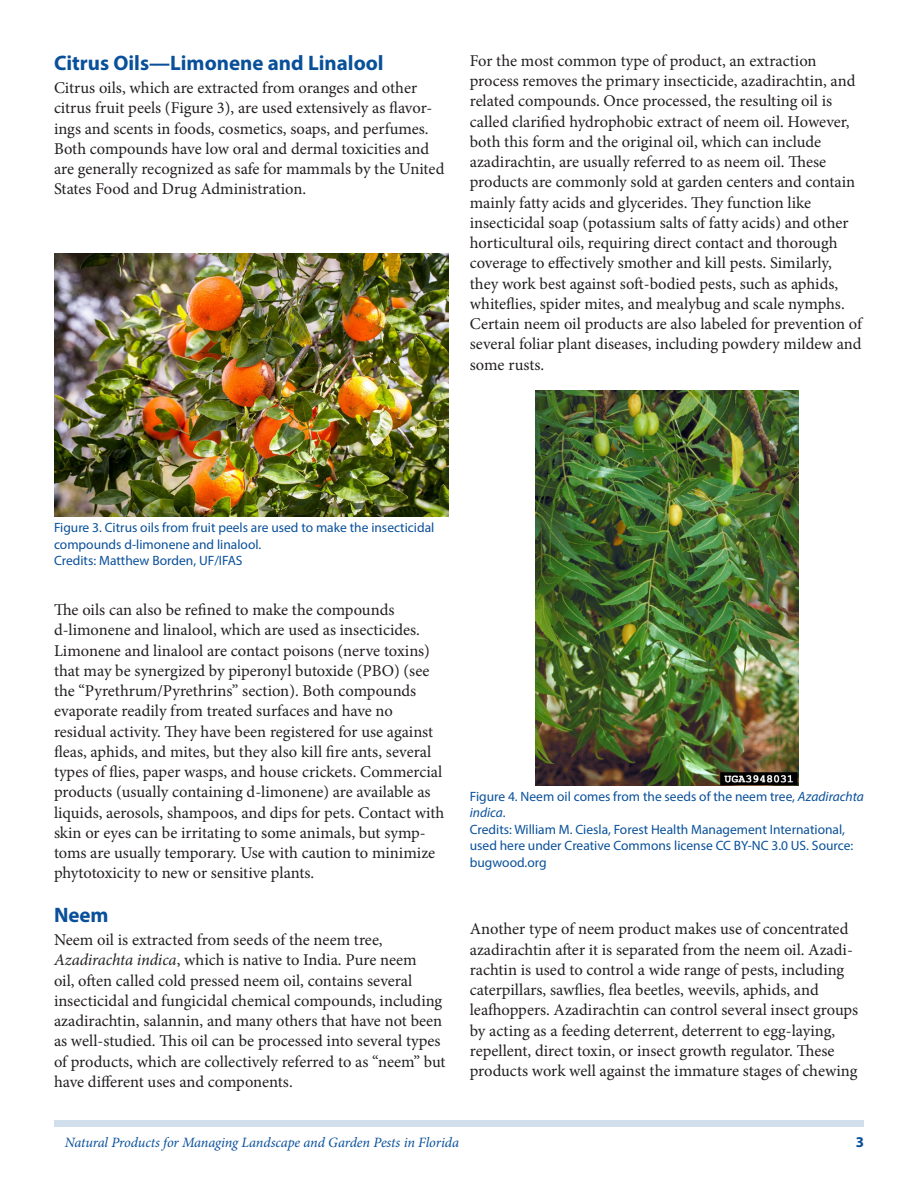
<style>
.page{position:relative;width:918px;height:1188px;background:#fff}
.page>*{position:absolute;margin:0;border:0;box-sizing:border-box;transform-origin:0 0}
.SectionHeading1{font:700 21px "Myriad Pro";color:#09509a}
.Paragraph{font:16.5px/20.2px "Minion Pro";color:#231f20}
.t1{font:700 15px "Myriad Pro";color:#09509a}
.RunningTitleItalics{font:italic 14.25px "Minion Pro";letter-spacing:-.01em;color:#09509a}
.FigureCaption{font:13.5px/16.5px "Myriad Pro";color:#09509a}
.s1{font-style:italic}
</style>
<div class="page">
<div style="left:54px;top:1120px;width:810px;height:7px;background:#d0dfeb"></div>
<img style="left:54px;top:254px;width:394px;height:263px">
<img style="left:536px;top:391px;width:262px;height:394px">
<p class="SectionHeading1" style="left:54px;top:49px;width:331px">Citrus Oils—Limonene and Linalool</p>
<p class="Paragraph" style="left:54px;top:78px;width:392px">Citrus oils, which are extracted from oranges and other citrus fruit peels (Figure 3), are used extensively as flavor&shy;ings and scents in foods, cosmetics, soaps, and perfumes.<br>Both compounds have low oral and dermal toxicities and are generally recognized as safe for mammals by the United States Food and Drug Administration.</p>
<p class="Paragraph" style="left:470px;top:51px;width:394px">For the most common type of product, an extraction process removes the primary insecticide, azadirachtin, and related compounds. Once processed, the resulting oil is called clarified hydrophobic extract of neem oil. However, both this form and the original oil, which can include azadirachtin, are usually referred to as neem oil. These products are commonly sold at garden centers and contain mainly fatty acids and glycerides. They function like insecticidal soap (potassium salts of fatty acids) and other horticultural oils, requiring direct contact and thorough coverage to effectively smother and kill pests. Similarly, they work best against soft-bodied pests, such as aphids, whiteflies, spider mites, and mealybug and scale nymphs.<br>Certain neem oil products are also labeled for prevention of several foliar plant diseases, including powdery mildew and some rusts.</p>
<p class="FigureCaption" style="left:54px;top:519px;width:382px">Figure 3. Citrus oils from fruit peels are used to make the insecticidal compounds d-limonene and linalool.</p>
<p class="FigureCaption" style="left:54px;top:552px;width:190px">Credits: Matthew Borden, UF/IFAS</p>
<p class="Paragraph" style="left:54px;top:600px;width:392px">The oils can also be refined to make the compounds d-limonene and linalool, which are used as insecticides.<br>Limonene and linalool are contact poisons (nerve toxins) that may be synergized by piperonyl butoxide (PBO) (see the “Pyrethrum/Pyrethrins” section). Both compounds evaporate readily from treated surfaces and have no residual activity. They have been registered for use against fleas, aphids, and mites, but they also kill fire ants, several types of flies, paper wasps, and house crickets. Commercial products (usually containing d-limonene) are available as liquids, aerosols, shampoos, and dips for pets. Contact with skin or eyes can be irritating to some animals, but symp&shy;toms are usually temporary. Use with caution to minimize phytotoxicity to new or sensitive plants.</p>
<p class="SectionHeading1" style="left:54px;top:901px;width:56px">Neem</p>
<p class="Paragraph" style="left:54px;top:930px;width:393px">Neem oil is extracted from seeds of the neem tree, <span class="s1">Azadirachta indica</span>, which is native to India. Pure neem<br>oil, often called cold pressed neem oil, contains several insecticidal and fungicidal chemical compounds, including azadirachtin, salannin, and many others that have not been as well-studied. This oil can be processed into several types of products, which are collectively referred to as “neem” but have different uses and components.</p>
<p class="FigureCaption" style="left:470px;top:788px;width:396px">Figure 4. Neem oil comes from the seeds of the neem tree, <span class="s1">Azadirachta indica</span>.</p>
<p class="FigureCaption" style="left:470px;top:821px;width:385px">Credits: William M. Ciesla, Forest Health Management International, used here under Creative Commons license CC BY-NC 3.0 US. Source: bugwood.org</p>
<p class="Paragraph" style="left:470px;top:919px;width:390px">Another type of neem product makes use of concentrated azadirachtin after it is separated from the neem oil. Azadi&shy;rachtin is used to control a wide range of pests, including caterpillars, sawflies, flea beetles, weevils, aphids, and leafhoppers. Azadirachtin can control several insect groups by acting as a feeding deterrent, deterrent to egg-laying, repellent, direct toxin, or insect growth regulator. These products work well against the immature stages of chewing</p>
<p class="RunningTitleItalics" style="left:65px;top:1133px;width:396px">Natural Products for Managing Landscape and Garden Pests in Florida</p>
<p class="t1" style="left:856px;top:1133px;width:10px">3</p>
</div>
